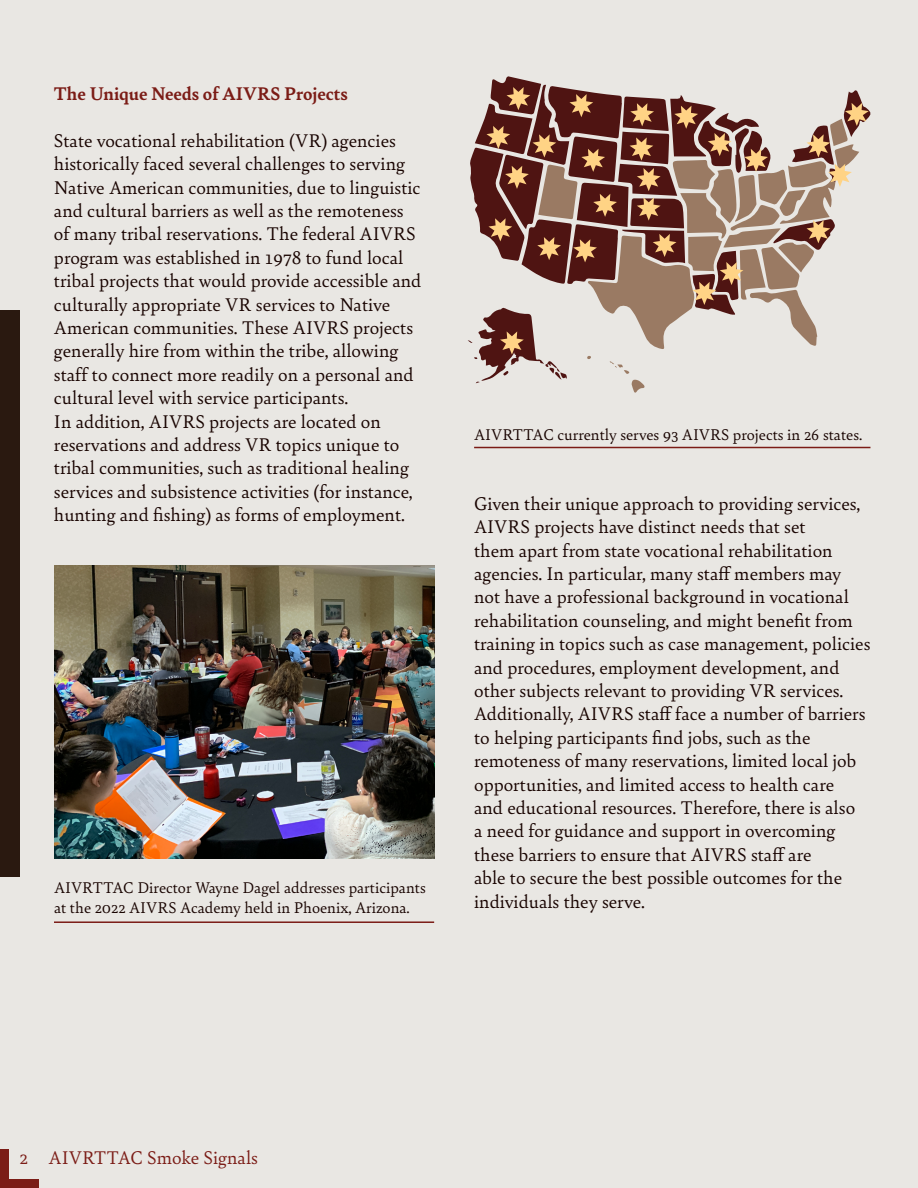
<style>
.page{position:relative;width:918px;height:1188px;background:#e9e7e3}
.page>*{position:absolute;margin:0;border:0;box-sizing:border-box;transform-origin:0 0}
.t1{font:19.5px/23.4px "Bely";color:#180300}
.t2{font:700 19.5px "Bely";color:#7b1c16}
.t3{font:19.5px "Bely";color:#7b1c16}
.t4{font:16.5px/19.8px "Bely";color:#180300}
</style>
<div class="page">
<div style="left:0;top:310px;width:19px;height:568px;background:#2a1910"></div>
<div style="left:0;top:1180px;width:38px;height:8px;background:#7b1c16"></div>
<div style="left:0;top:1150px;width:8px;height:38px;background:#7b1c16"></div>
<img style="left:54px;top:566px;width:380px;height:293px">
<svg style="left:468px;top:76px;width:403px;height:317px"></svg>
<hr style="left:54px;top:921px;width:380px;height:2px;background:#7b1c16">
<hr style="left:474px;top:447px;width:396px;height:1px;background:#7b1c16">
<p class="t2" style="left:54px;top:80px;width:295px">The Unique Needs of AIVRS Projects</p>
<p class="t1" style="left:54px;top:128px;width:369px">State vocational rehabilitation (VR) agencies historically faced several challenges to serving Native American communities, due to linguistic and cultural barriers as well as the remoteness of many tribal reservations. The federal AIVRS program was established in 1978 to fund local tribal projects that would provide accessible and culturally appropriate VR services to Native American communities. These AIVRS projects generally hire from within the tribe, allowing staff to connect more readily on a personal and cultural level with service participants.<br>In addition, AIVRS projects are located on reservations and address VR topics unique to tribal communities, such as traditional healing services and subsistence activities (for instance, hunting and fishing) as forms of employment.</p>
<p class="t4" style="left:54px;top:877px;width:373px">AIVRTTAC Director Wayne Dagel addresses participants at the 2022 AIVRS Academy held in Phoenix, Arizona.</p>
<p class="t4" style="left:474px;top:423px;width:390px">AIVRTTAC currently serves 93 AIVRS projects in 26 states.</p>
<p class="t1" style="left:474px;top:491px;width:398px">Given their unique approach to providing services, AIVRS projects have distinct needs that set<br>them apart from state vocational rehabilitation agencies. In particular, many staff members may not have a professional background in vocational rehabilitation counseling, and might benefit from training in topics such as case management, policies and procedures, employment development, and other subjects relevant to providing VR services.<br>Additionally, AIVRS staff face a number of barriers to helping participants find jobs, such as the remoteness of many reservations, limited local job opportunities, and limited access to health care<br>and educational resources. Therefore, there is also<br>a need for guidance and support in overcoming these barriers to ensure that AIVRS staff are<br>able to secure the best possible outcomes for the individuals they serve.</p>
<p class="t3" style="left:19px;top:1143px;width:240px">2 AIVRTTAC Smoke Signals</p>
</div>
